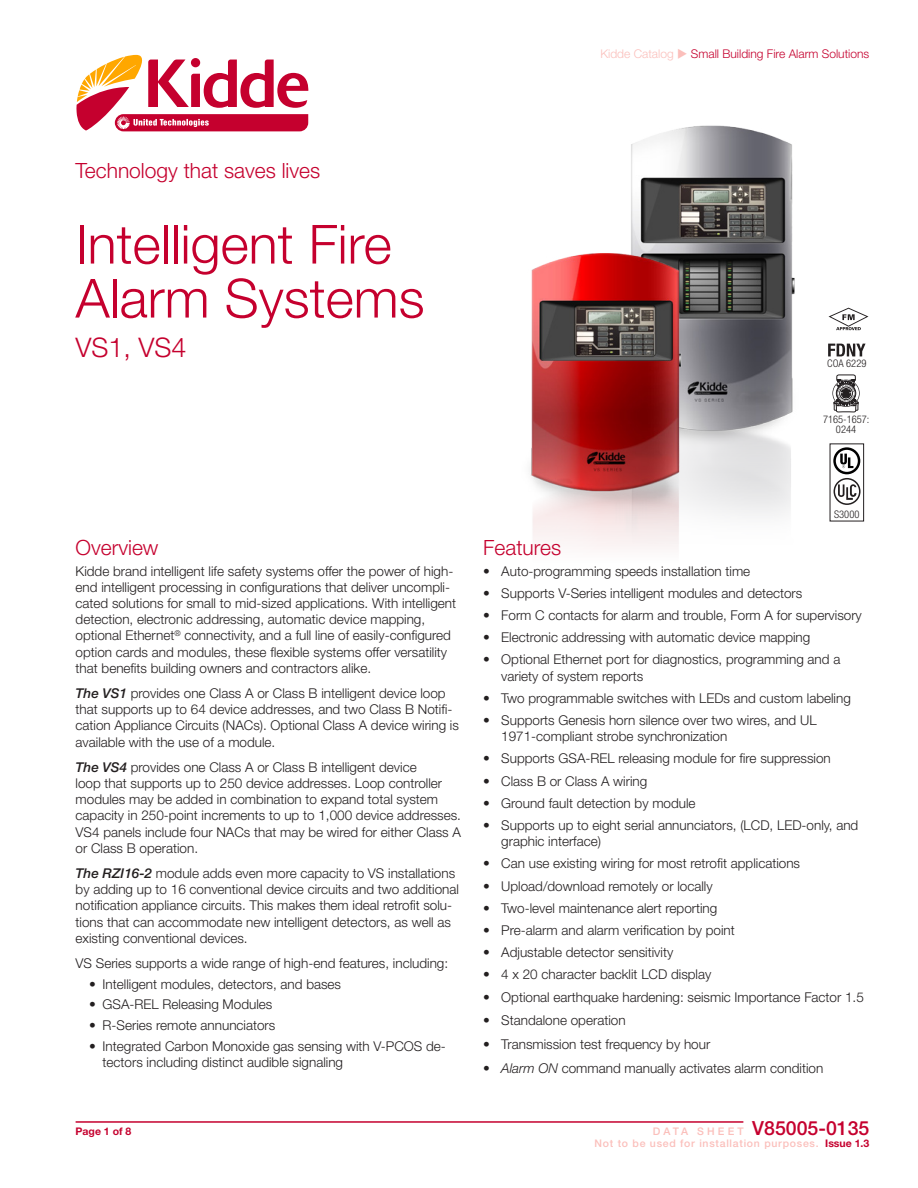
<style>
.page{position:relative;width:918px;height:1188px;background:#fff}
.page>*{position:absolute;margin:0;border:0;box-sizing:border-box;transform-origin:0 0}
.t1{font:300 54px/54px "Helvetica Neue LT Std";color:#c5002e}
.Model{font:300 27px "Helvetica Neue LT Std";color:#c5002e}
.HEAD{font:300 21px "Helvetica Neue LT Std";color:#c5002e}
.t2{font:500 19.5px "Helvetica Neue LT Std";color:#c5002e}
.BODY{font:300 13.5px/16.2px "Helvetica Neue LT Std";color:#231f20}
.t3{font:300 12px "Helvetica Neue LT Std";color:#c5002e}
.t4{font:500 10.5px "Helvetica Neue LT Std";letter-spacing:.07em;color:#fbbfbb}
.t5{font:300 condensed 10.5px/10.5px "Helvetica Neue";color:#231f20;text-align:center}
.t6{font:700 10.5px "Helvetica Neue LT Std";color:#c5002e}
.s1{color:#fbbfbb}
.s2{font-weight:500;font-style:italic}
.s3{font-style:italic}
.s4{font-size:10.5px;color:#fbbfbb}
.s5{font-weight:700;color:#c5002e}
</style>
<div class="page">
<hr style="left:76px;top:1121px;width:667px;height:2px;background:#c5002e">
<svg style="left:76px;top:55px;width:232px;height:76px"></svg>
<img style="left:631px;top:125px;width:164px;height:391px">
<img style="left:530px;top:244px;width:160px;height:303px">
<div style="left:832px;top:380px;width:28px;height:27px;border:1px solid #231f20;border-radius:50%"></div>
<svg style="left:833px;top:375px;width:26px;height:38px"></svg>
<div style="left:836px;top:383px;width:20px;height:20px;border:1px solid #231f20;border-radius:50%"></div>
<div style="left:837px;top:384px;width:18px;height:19px;border:1px solid #231f20;border-radius:50%"></div>
<svg style="left:833px;top:447px;width:28px;height:58px"></svg>
<div style="left:830px;top:444px;width:34px;height:77px;border:1px solid #231f20"></div>
<svg style="left:828px;top:344px;width:38px;height:12px"></svg>
<svg style="left:829px;top:308px;width:39px;height:22px"></svg>
<p class="t3" style="left:600px;top:47px;width:271px"><span class="s1">Kidde Catalog</span> <span class="s1">◆</span> Small Building Fire Alarm Solutions</p>
<h3 class="HEAD" style="left:76px;top:158px;width:246px">Technology that saves lives</h3>
<p class="t1" style="left:76px;top:216px;width:351px">Intelligent Fire<br>Alarm Systems</p>
<p class="Model" style="left:76px;top:331px;width:113px">VS1, VS4</p>
<p class="t5" style="left:827px;top:358px;width:41px">COA 6229</p>
<p class="t5" style="left:823px;top:414px;width:48px">7165-1657:<br>0244</p>
<p class="HEAD" style="left:76px;top:535px;width:84px">Overview</p>
<p class="BODY" style="left:76px;top:563px;width:382px">Kidde brand intelligent life safety systems offer the power of high&shy;end intelligent processing in configurations that deliver uncompli&shy;cated solutions for small to mid-sized applications. With intelligent detection, electronic addressing, automatic device mapping, optional Ethernet<sup>®</sup> connectivity, and a full line of easily-configured option cards and modules, these flexible systems offer versatility that benefits building owners and contractors alike.</p>
<p class="BODY" style="left:76px;top:685px;width:385px"><span class="s2">The VS1</span> provides one Class A or Class B intelligent device loop that supports up to 64 device addresses, and two Class B Notifi&shy;cation Appliance Circuits (NACs). Optional Class A device wiring is available with the use of a module.</p>
<p class="BODY" style="left:76px;top:759px;width:387px"><span class="s2">The VS4</span> provides one Class A or Class B intelligent device<br>loop that supports up to 250 device addresses. Loop controller modules may be added in combination to expand total system capacity in 250-point increments to up to 1,000 device addresses.<br>VS4 panels include four NACs that may be wired for either Class A or Class B operation.</p>
<p class="BODY" style="left:76px;top:865px;width:385px"><span class="s2">The RZI16-2</span> module adds even more capacity to VS installations by adding up to 16 conventional device circuits and two additional notification appliance circuits. This makes them ideal retrofit solu&shy;tions that can accommodate new intelligent detectors, as well as existing conventional devices.</p>
<p class="BODY" style="left:76px;top:955px;width:374px">VS Series supports a wide range of high-end features, including:</p>
<p class="BODY" style="left:89px;top:976px;width:254px">• Intelligent modules, detectors, and bases</p>
<p class="BODY" style="left:89px;top:996px;width:185px">• GSA-REL Releasing Modules</p>
<p class="BODY" style="left:89px;top:1017px;width:188px">• R-Series remote annunciators</p>
<p class="BODY" style="left:103px;top:1038px;width:345px;text-indent:-14px">• Integrated Carbon Monoxide gas sensing with V-PCOS de&shy;tectors including distinct audible signaling</p>
<p class="t5" style="left:834px;top:509px;width:27px">S3000</p>
<p class="HEAD" style="left:483px;top:535px;width:79px">Features</p>
<p class="BODY" style="left:483px;top:563px;width:269px">• Auto-programming speeds installation time</p>
<p class="BODY" style="left:483px;top:585px;width:321px">• Supports V-Series intelligent modules and detectors</p>
<p class="BODY" style="left:483px;top:607px;width:380px">• Form C contacts for alarm and trouble, Form A for supervisory</p>
<p class="BODY" style="left:483px;top:629px;width:329px">• Electronic addressing with automatic device mapping</p>
<p class="BODY" style="left:501px;top:651px;width:341px;text-indent:-18px">• Optional Ethernet port for diagnostics, programming and a variety of system reports</p>
<p class="BODY" style="left:483px;top:690px;width:369px">• Two programmable switches with LEDs and custom labeling</p>
<p class="BODY" style="left:501px;top:712px;width:317px;text-indent:-18px">• Supports Genesis horn silence over two wires, and UL<br>1971-compliant strobe synchronization</p>
<p class="BODY" style="left:483px;top:750px;width:349px">• Supports GSA-REL releasing module for fire suppression</p>
<p class="BODY" style="left:483px;top:773px;width:166px">• Class B or Class A wiring</p>
<p class="BODY" style="left:483px;top:795px;width:214px">• Ground fault detection by module</p>
<p class="BODY" style="left:501px;top:817px;width:359px;text-indent:-18px">• Supports up to eight serial annunciators, (LCD, LED-only, and graphic interface)</p>
<p class="BODY" style="left:483px;top:855px;width:318px">• Can use existing wiring for most retrofit applications</p>
<p class="BODY" style="left:483px;top:878px;width:231px">• Upload/download remotely or locally</p>
<p class="BODY" style="left:483px;top:900px;width:236px">• Two-level maintenance alert reporting</p>
<p class="BODY" style="left:483px;top:922px;width:253px">• Pre-alarm and alarm verification by point</p>
<p class="BODY" style="left:483px;top:944px;width:192px">• Adjustable detector sensitivity</p>
<p class="BODY" style="left:483px;top:966px;width:230px">• 4 x 20 character backlit LCD display</p>
<p class="BODY" style="left:483px;top:989px;width:382px">• Optional earthquake hardening: seismic Importance Factor 1.5</p>
<p class="BODY" style="left:483px;top:1012px;width:144px">• Standalone operation</p>
<p class="BODY" style="left:483px;top:1036px;width:229px">• Transmission test frequency by hour</p>
<p class="BODY" style="left:483px;top:1060px;width:342px"><span class="s3">• Alarm ON</span> command manually activates alarm condition</p>
<p class="t6" style="left:76px;top:1124px;width:57px">Page 1 of 8</p>
<p class="t2" style="left:653px;top:1116px;width:218px"><span class="s4">D A T A S H E E T</span> V85005-0135</p>
<p class="t4" style="left:595px;top:1137px;width:276px">Not to be used for installation purposes. <span class="s5">Issue 1.3</span></p>
</div>
